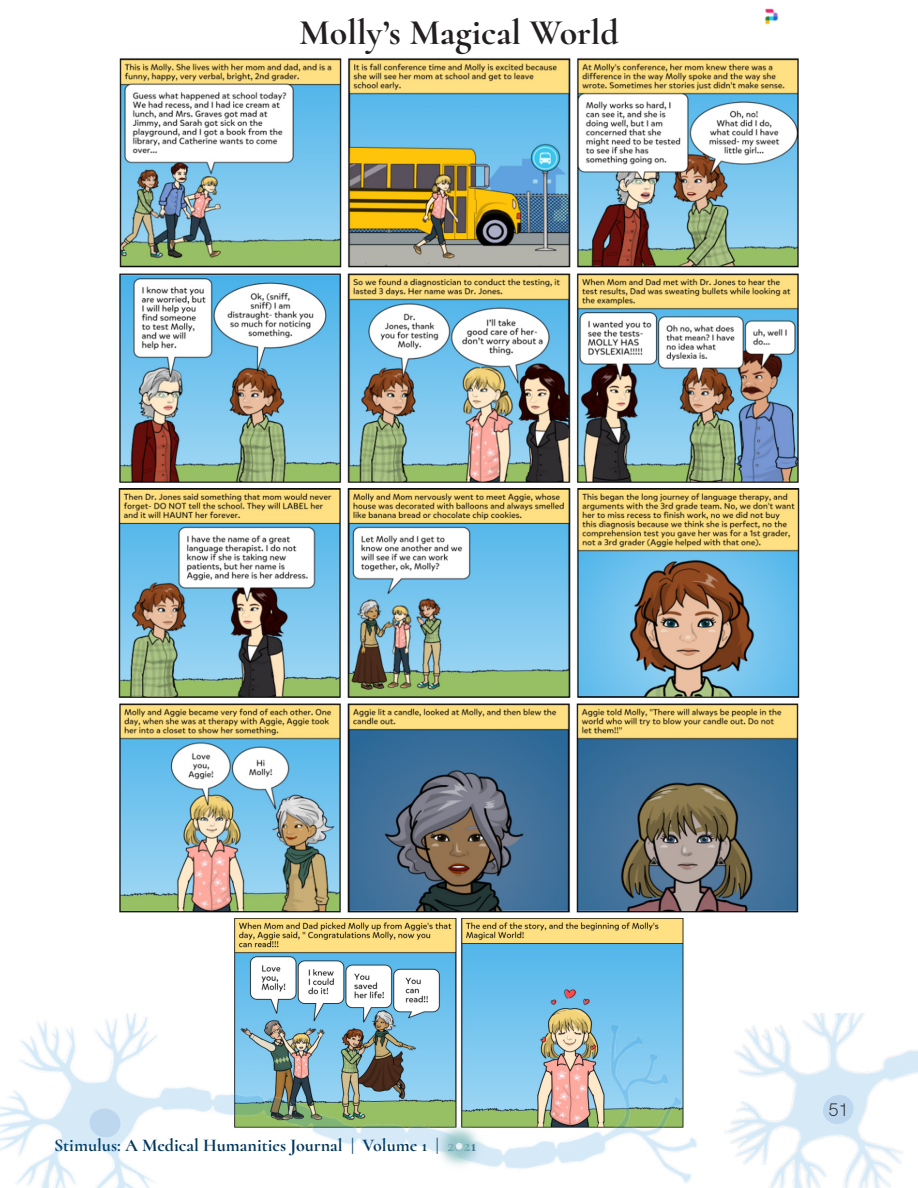
<style>
.page{position:relative;width:918px;height:1188px;background:#fff}
.page>*{position:absolute;margin:0;border:0;box-sizing:border-box;transform-origin:0 0}
.t1{font:700 36px "Cormorant";color:#231f20}
.t2{font:700 18px "Cormorant";color:#00375a}
.t3{font:300 18px "HK Grotesk";color:#231f20}
</style>
<div class="page">
<img style="left:120px;top:58px;width:678px;height:210px">
<img style="left:119px;top:274px;width:680px;height:209px">
<img style="left:119px;top:489px;width:680px;height:209px">
<img style="left:120px;top:704px;width:678px;height:208px">
<img style="left:234px;top:918px;width:450px;height:95px">
<img style="left:764px;top:8px;width:15px;height:17px">
<img style="left:736px;top:1013px;width:182px;height:175px">
<img style="left:0;top:1013px;width:357px;height:175px">
<img style="left:357px;top:1013px;width:379px;height:170px">
<svg style="left:356px;top:1132px;width:9px;height:7px"></svg>
<svg style="left:821px;top:1093px;width:35px;height:33px"></svg>
<svg style="left:88px;top:1107px;width:34px;height:32px"></svg>
<img style="left:429px;top:1116px;width:60px;height:61px">
<div style="left:456px;top:1143px;width:7px;height:7px;border:2px solid #deebf7;border-radius:50%"></div>
<p class="t1" style="left:299px;top:10px;width:321px">Molly’s Magical World</p>
<p class="t2" style="left:54px;top:1134px;width:424px">Stimulus: A Medical Humanities Journal | Volume 1 | 2021</p>
<p class="t3" style="left:828px;top:1095px;width:22px">51</p>
</div>
